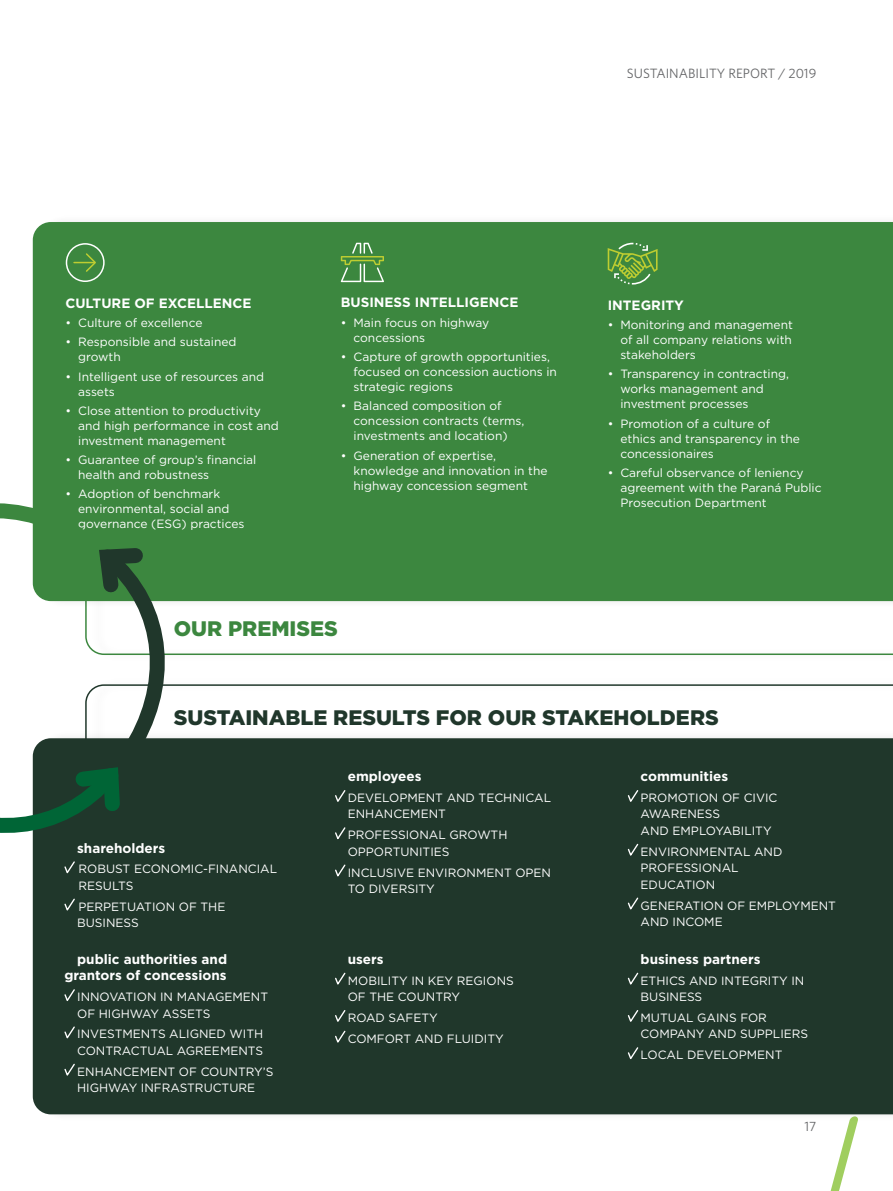
<style>
.page{position:relative;width:893px;height:1191px;background:#fff}
.page>*{position:absolute;margin:0;border:0;box-sizing:border-box;transform-origin:0 0}
.t1{font:900 21px "Gotham";color:#20372b}
.t2{font:900 21px "Gotham";color:#3c873f}
.t3{font:700 13.5px/16.5px "Gotham";color:#fff;text-align:right}
.t4{font:13.5px "Whitney HTF";color:#636466}
.t5{font:12px/15px "Gotham";color:#fff}
</style>
<div class="page">
<svg style="left:830px;top:1122px;width:28px;height:69px"></svg>
<svg style="left:171px;top:684px;width:722px;height:2px"></svg>
<svg style="left:171px;top:653px;width:722px;height:2px"></svg>
<div style="left:37px;top:214px;width:856px;height:395px;background:#000;opacity:.1"></div>
<div style="left:33px;top:222px;width:860px;height:379px;background:#3c873f"></div>
<div style="left:37px;top:730px;width:856px;height:392px;background:#000;opacity:.1"></div>
<div style="left:33px;top:738px;width:860px;height:376px;background:#20372b"></div>
<div style="left:66px;top:243px;width:39px;height:39px;border:2px solid #fff;border-radius:50%"></div>
<svg style="left:74px;top:252px;width:23px;height:21px"></svg>
<svg style="left:63px;top:860px;width:13px;height:15px"></svg>
<svg style="left:63px;top:897px;width:13px;height:16px"></svg>
<svg style="left:63px;top:988px;width:13px;height:15px"></svg>
<svg style="left:63px;top:1025px;width:13px;height:15px"></svg>
<svg style="left:63px;top:1062px;width:13px;height:16px"></svg>
<svg style="left:334px;top:788px;width:13px;height:16px"></svg>
<svg style="left:334px;top:826px;width:13px;height:15px"></svg>
<svg style="left:334px;top:863px;width:13px;height:15px"></svg>
<svg style="left:627px;top:788px;width:12px;height:16px"></svg>
<svg style="left:627px;top:842px;width:12px;height:16px"></svg>
<svg style="left:627px;top:896px;width:12px;height:15px"></svg>
<svg style="left:627px;top:971px;width:12px;height:16px"></svg>
<svg style="left:627px;top:1008px;width:12px;height:16px"></svg>
<svg style="left:627px;top:1046px;width:12px;height:15px"></svg>
<svg style="left:334px;top:971px;width:13px;height:16px"></svg>
<svg style="left:334px;top:1008px;width:13px;height:37px"></svg>
<svg style="left:341px;top:243px;width:43px;height:39px;background:#609c56"></svg>
<svg style="left:608px;top:243px;width:50px;height:41px;background:#639c45"></svg>
<svg style="left:0;top:496px;width:171px;height:343px"></svg>
<p class="t4" style="left:627px;top:65px;width:191px">SUSTAINABILITY REPORT / 2019</p>
<p class="t3" style="left:65px;top:295px;width:188px">CULTURE OF EXCELLENCE</p>
<p class="t5" style="left:65px;top:315px;width:139px">• Culture of excellence</p>
<p class="t5" style="left:78px;top:334px;width:160px;text-indent:-13px">• Responsible and sustained growth</p>
<p class="t5" style="left:78px;top:369px;width:187px;text-indent:-13px">• Intelligent use of resources and assets</p>
<p class="t5" style="left:78px;top:403px;width:202px;text-indent:-13px">• Close attention to productivity and high performance in cost and investment management</p>
<p class="t5" style="left:78px;top:452px;width:180px;text-indent:-13px">• Guarantee of group’s financial health and robustness</p>
<p class="t5" style="left:78px;top:486px;width:168px;text-indent:-13px">• Adoption of benchmark environmental, social and governance (ESG) practices</p>
<p class="t3" style="left:341px;top:294px;width:179px">BUSINESS INTELLIGENCE</p>
<p class="t5" style="left:354px;top:315px;width:137px;text-indent:-13px">• Main focus on highway concessions</p>
<p class="t5" style="left:354px;top:349px;width:205px;text-indent:-13px">• Capture of growth opportunities, focused on concession auctions in strategic regions</p>
<p class="t5" style="left:354px;top:398px;width:172px;text-indent:-13px">• Balanced composition of concession contracts (terms, investments and location)</p>
<p class="t5" style="left:354px;top:447px;width:196px;text-indent:-13px">• Generation of expertise, knowledge and innovation in the highway concession segment</p>
<h1 class="t2" style="left:174px;top:614px;width:166px">OUR PREMISES</h1>
<p class="t3" style="left:608px;top:297px;width:78px">INTEGRITY</p>
<p class="t5" style="left:620px;top:317px;width:174px;text-align:justify;text-indent:-13px">• Monitoring and management of all company relations with stakeholders</p>
<p class="t5" style="left:620px;top:366px;width:170px;text-indent:-13px">• Transparency in contracting, works management and investment processes</p>
<p class="t5" style="left:620px;top:416px;width:181px;text-indent:-13px">• Promotion of a culture of ethics and transparency in the concessionaires</p>
<p class="t5" style="left:620px;top:465px;width:203px;text-indent:-13px">• Careful observance of leniency agreement with the Paraná Public<br>Prosecution Department</p>
<h1 class="t1" style="left:174px;top:703px;width:546px">SUSTAINABLE RESULTS FOR OUR STAKEHOLDERS</h1>
<p class="t3" style="left:77px;top:839px;width:90px">shareholders</p>
<p class="t5" style="left:78px;top:860px;width:200px;line-height:16.5px">ROBUST ECONOMIC-FINANCIAL<br>RESULTS</p>
<p class="t5" style="left:77px;top:897px;width:150px;line-height:16.5px">PERPETUATION OF THE<br>BUSINESS</p>
<p class="t3" style="left:64px;top:950px;width:164px">public authorities and grantors of concessions</p>
<p class="t5" style="left:77px;top:988px;width:193px;line-height:16.5px">INNOVATION IN MANAGEMENT<br>OF HIGHWAY ASSETS</p>
<p class="t5" style="left:77px;top:1025px;width:188px;line-height:16.5px">INVESTMENTS ALIGNED WITH<br>CONTRACTUAL AGREEMENTS</p>
<p class="t5" style="left:77px;top:1063px;width:198px;line-height:16.5px">ENHANCEMENT OF COUNTRY’S<br>HIGHWAY INFRASTRUCTURE</p>
<p class="t3" style="left:348px;top:768px;width:75px">employees</p>
<p class="t5" style="left:348px;top:789px;width:205px;line-height:16.5px">DEVELOPMENT AND TECHNICAL<br>ENHANCEMENT</p>
<p class="t5" style="left:348px;top:826px;width:161px;line-height:16.5px">PROFESSIONAL GROWTH<br>OPPORTUNITIES</p>
<p class="t5" style="left:348px;top:863px;width:205px;line-height:16.5px">INCLUSIVE ENVIRONMENT OPEN<br>TO DIVERSITY</p>
<p class="t3" style="left:348px;top:950px;width:37px">users</p>
<p class="t5" style="left:348px;top:972px;width:168px;line-height:16.5px">MOBILITY IN KEY REGIONS<br>OF THE COUNTRY</p>
<p class="t5" style="left:348px;top:1007px;width:157px;line-height:20.7px">ROAD SAFETY<br>COMFORT AND FLUIDITY</p>
<p class="t3" style="left:641px;top:768px;width:89px">communities</p>
<p class="t5" style="left:641px;top:789px;width:138px;line-height:16.5px">PROMOTION OF CIVIC<br>AWARENESS<br>AND EMPLOYABILITY</p>
<p class="t5" style="left:641px;top:843px;width:143px;line-height:16.5px">ENVIRONMENTAL AND<br>PROFESSIONAL<br>EDUCATION</p>
<p class="t5" style="left:641px;top:896px;width:197px;line-height:16.5px">GENERATION OF EMPLOYMENT<br>AND INCOME</p>
<p class="t3" style="left:641px;top:950px;width:121px">business partners</p>
<p class="t5" style="left:641px;top:972px;width:165px;line-height:16.5px">ETHICS AND INTEGRITY IN<br>BUSINESS</p>
<p class="t5" style="left:641px;top:1009px;width:169px;line-height:16.5px">MUTUAL GAINS FOR<br>COMPANY AND SUPPLIERS</p>
<p class="t5" style="left:641px;top:1047px;width:143px">LOCAL DEVELOPMENT</p>
<p class="t4" style="left:804px;top:1118px;width:13px">17</p>
</div>
